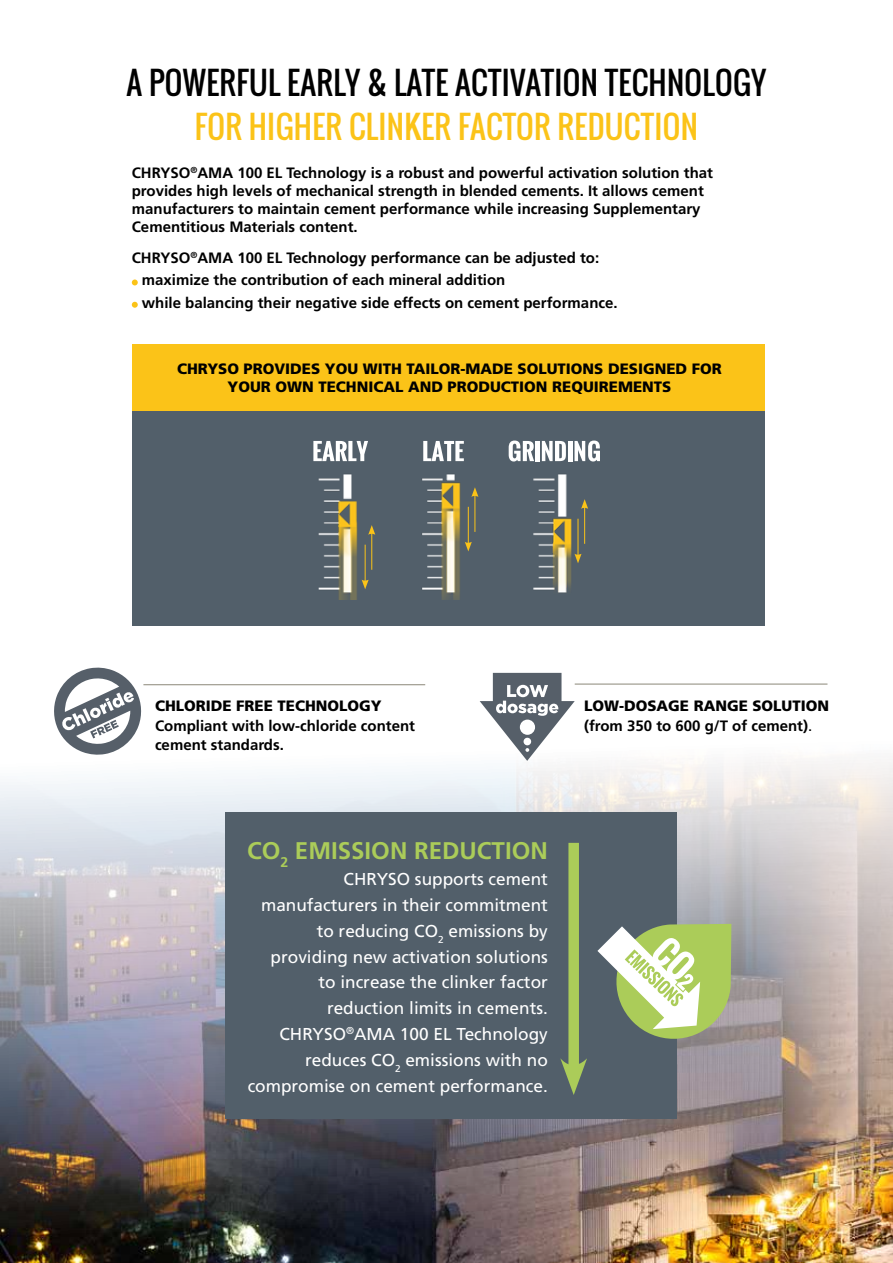
<style>
.page{position:relative;width:893px;height:1263px;background:#fff}
.page>*{position:absolute;margin:0;border:0;box-sizing:border-box;transform-origin:0 0}
.t1{font:30.6px "Oswald";letter-spacing:.01em;color:#000}
.t2{font:30.6px "Oswald";letter-spacing:.01em;color:#fbc318}
.t3{font:700 24.15px "Frutiger";color:#abcc59}
.t4{font:17.25px/25.8px "Frutiger";color:#fff;text-align:right}
.t5{font:700 15px/18px "Frutiger";color:#000}
.t6{font:900 15px/18px "Frutiger";color:#000;text-align:center}
.s1{font-weight:900}
.s2{font-weight:400}
</style>
<div class="page">
<img style="left:0;top:625px;width:893px;height:638px">
<div style="left:132px;top:386px;width:633px;height:239px;background:#525f6a"></div>
<div style="left:132px;top:344px;width:632px;height:67px;background:#fbc318"></div>
<svg style="left:313px;top:441px;width:55px;height:20px"></svg>
<svg style="left:423px;top:441px;width:41px;height:20px"></svg>
<svg style="left:53px;top:667px;width:94px;height:88px"></svg>
<hr style="left:143px;top:684px;width:282px;height:1px;background:#9e9b8f">
<svg style="left:480px;top:673px;width:95px;height:88px"></svg>
<hr style="left:575px;top:683px;width:252px;height:2px;background:#9e9b8f">
<svg style="left:132px;top:279px;width:6px;height:6px"></svg>
<svg style="left:132px;top:302px;width:6px;height:6px"></svg>
<svg style="left:509px;top:441px;width:25px;height:20px"></svg>
<hr style="left:535px;top:441px;width:4px;height:20px;background:#fff">
<svg style="left:542px;top:441px;width:24px;height:20px"></svg>
<hr style="left:568px;top:441px;width:4px;height:20px;background:#fff">
<svg style="left:574px;top:441px;width:26px;height:20px"></svg>
<img style="left:318px;top:474px;width:268px;height:126px">
<hr style="left:365px;top:545px;width:1px;height:37px;background:#fbc318">
<svg style="left:362px;top:580px;width:7px;height:9px"></svg>
<hr style="left:371px;top:532px;width:1px;height:38px;background:#fbc318">
<svg style="left:368px;top:525px;width:7px;height:10px"></svg>
<hr style="left:468px;top:507px;width:1px;height:37px;background:#fbc318">
<svg style="left:465px;top:542px;width:7px;height:9px"></svg>
<hr style="left:474px;top:495px;width:1px;height:37px;background:#fbc318">
<svg style="left:471px;top:487px;width:7px;height:10px"></svg>
<hr style="left:578px;top:519px;width:1px;height:37px;background:#fbc318">
<svg style="left:574px;top:554px;width:7px;height:9px"></svg>
<hr style="left:584px;top:506px;width:1px;height:38px;background:#fbc318">
<svg style="left:581px;top:499px;width:7px;height:10px"></svg>
<div style="left:225px;top:812px;width:451px;height:306px;background:#525f6a"></div>
<div style="left:568px;top:843px;width:11px;height:231px;background:#abcc59"></div>
<svg style="left:560px;top:1058px;width:27px;height:37px"></svg>
<svg style="left:597px;top:924px;width:134px;height:120px"></svg>
<h1 class="t1" style="left:126px;top:60px;width:641px">A POWERFUL EARLY &amp; LATE ACTIVATION TECHNOLOGY</h1>
<h1 class="t2" style="left:195px;top:104px;width:505px">FOR HIGHER CLINKER FACTOR REDUCTION</h1>
<p class="t5" style="left:132px;top:164px;width:583px">CHRYSO<sup>®</sup>AMA 100 EL Technology is a robust and powerful activation solution that provides high levels of mechanical strength in blended cements. It allows cement manufacturers to maintain cement performance while increasing Supplementary Cementitious Materials content.</p>
<p class="t5" style="left:142px;top:247px;width:477px;line-height:22.2px;text-indent:-10px">CHRYSO<sup>®</sup>AMA 100 EL Technology performance can be adjusted to: maximize the contribution of each mineral addition<br>while balancing their negative side effects on cement performance.</p>
<p class="t6" style="left:177px;top:360px;width:546px">CHRYSO PROVIDES YOU WITH TAILOR-MADE SOLUTIONS DESIGNED FOR<br>YOUR OWN TECHNICAL AND PRODUCTION REQUIREMENTS</p>
<p class="t6" style="left:155px;top:697px;width:228px">CHLORIDE FREE TECHNOLOGY</p>
<p class="t5" style="left:155px;top:716px;width:262px;line-height:19.5px">Compliant with low-chloride content cement standards.</p>
<h2 class="t3" style="left:247px;top:837px;width:302px">CO<sub>2</sub> EMISSION REDUCTION</h2>
<p class="t4" style="left:248px;top:866px;width:302px">CHRYSO supports cement manufacturers in their commitment to reducing CO<sub>2</sub> emissions by providing new activation solutions<br>to increase the clinker factor reduction limits in cements.<br>CHRYSO<sup>®</sup>AMA 100 EL Technology reduces CO<sub>2</sub> emissions with no compromise on cement performance.</p>
<p class="t5" style="left:584px;top:696px;width:247px;line-height:19.5px"><span class="s1">LOW-DOSAGE RANGE SOLUTION </span>(from 350 to 600 g/T of cement)<span class="s2">.</span></p>
</div>
